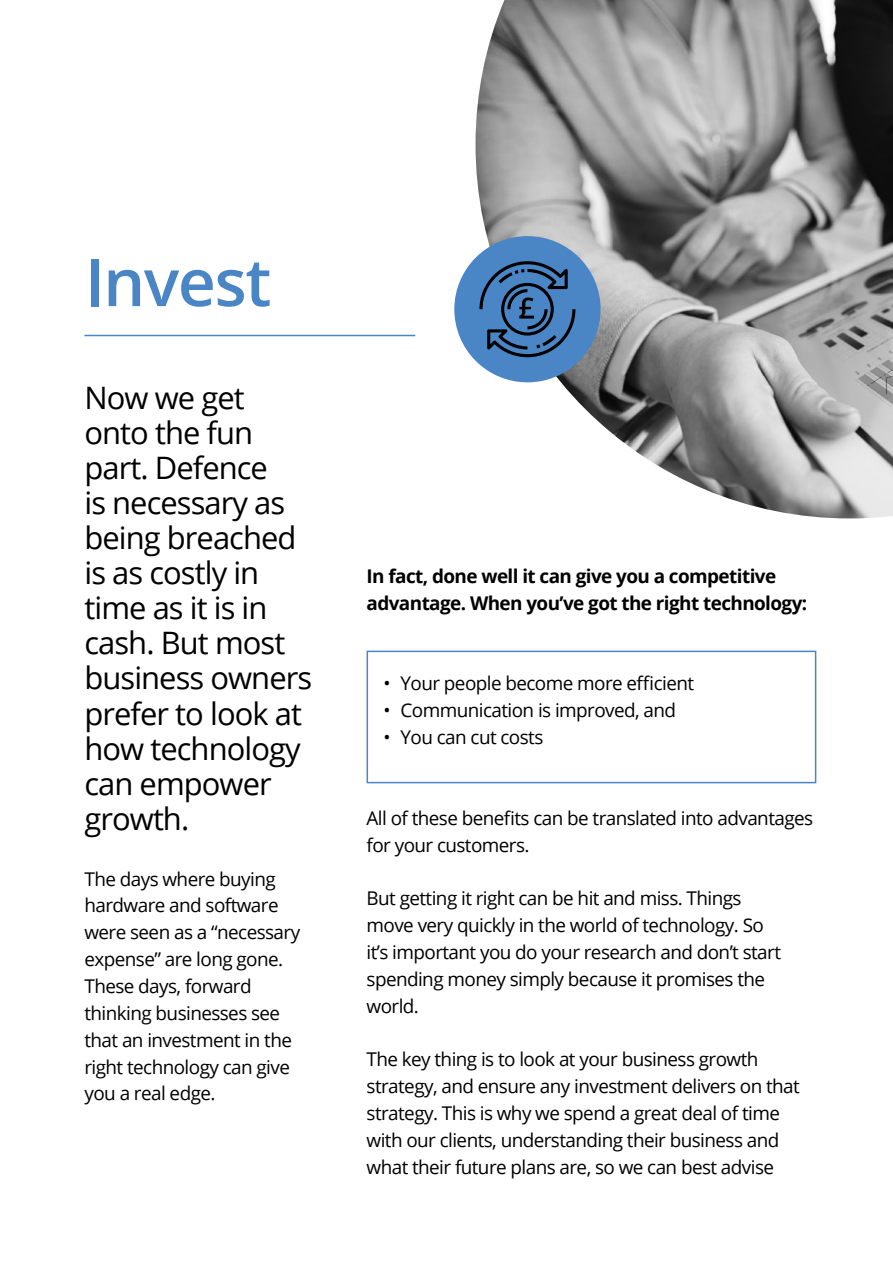
<style>
.page{position:relative;width:893px;height:1263px;background:#fff}
.page>*{position:absolute;margin:0;border:0;box-sizing:border-box;transform-origin:0 0}
.t1{font:600 66px "Open Sans";letter-spacing:-.02em;color:#4a85c5}
.t2{font:30.9px/35.1px "Open Sans";letter-spacing:-.03em;color:#000}
.t3{font:18.9px/26.8px "Open Sans";letter-spacing:-.03em;color:#000}
.t4{font:700 18.9px/26.8px "Open Sans";letter-spacing:-.03em;color:#000}
</style>
<div class="page">
<div style="left:367px;top:651px;width:449px;height:132px;border:2px solid #4a85c5"></div>
<hr style="left:84px;top:335px;width:331px;height:1px;background:#4a85c5">
<img style="left:475px;top:0;width:418px;height:518px">
<div style="left:454px;top:236px;width:147px;height:146px;background:#4a85c5;border-radius:50%"></div>
<svg style="left:479px;top:261px;width:96px;height:96px"></svg>
<h1 class="t1" style="left:84px;top:237px;width:188px">Invest</h1>
<h2 class="t2" style="left:84px;top:379px;width:229px">Now we get onto the fun part. Defence<br>is necessary as being breached is as costly in time as it is in cash. But most business owners prefer to look at how technology can empower growth.</h2>
<p class="t3" style="left:84px;top:865px;width:217px">The days where buying hardware and software were seen as a “necessary expense” are long gone.<br>These days, forward thinking businesses see that an investment in the right technology can give you a real edge.</p>
<p class="t4" style="left:367px;top:562px;width:442px">In fact, done well it can give you a competitive advantage. When you’ve got the right technology:</p>
<p class="t3" style="left:384px;top:670px;width:312px">• Your people become more efficient</p>
<p class="t3" style="left:384px;top:696px;width:294px">• Communication is improved, and</p>
<p class="t3" style="left:384px;top:723px;width:161px">• You can cut costs</p>
<p class="t3" style="left:367px;top:804px;width:448px">All of these benefits can be translated into advantages for your customers.</p>
<p class="t3" style="left:367px;top:884px;width:416px">But getting it right can be hit and miss. Things move very quickly in the world of technology. So it’s important you do your research and don’t start spending money simply because it promises the world.</p>
<p class="t3" style="left:367px;top:1046px;width:435px">The key thing is to look at your business growth strategy, and ensure any investment delivers on that strategy. This is why we spend a great deal of time with our clients, understanding their business and what their future plans are, so we can best advise</p>
</div>
